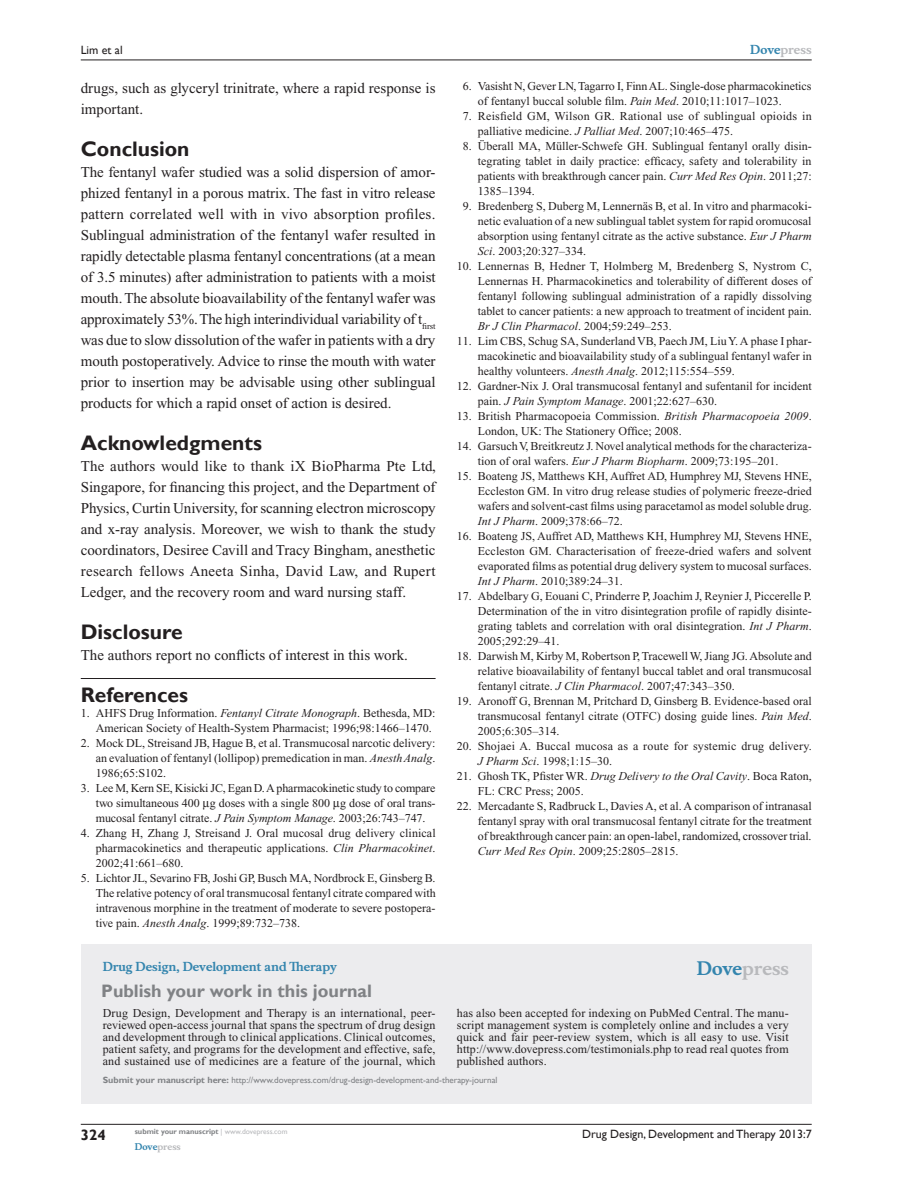
<style>
.page{position:relative;width:918px;height:1188px;background:#fff}
.page>*{position:absolute;margin:0;border:0;box-sizing:border-box;transform-origin:0 0}
.RefH{font:700 21px "Gill Sans";color:#231f20}
.PromBx-H1{font:700 18px "Gill Sans";color:#808285}
.PromBx-Brand{font:700 18px "Musee";color:#b8b9bc}
.TxF{font:15px/21px "Times New Roman";color:#231f20;text-align:justify}
.Tx{font:15px/21px "Times New Roman";color:#231f20}
.t1{font:700 15px "Gill Sans";color:#231f20}
.RefNL2{font:12px/15px "Times New Roman";color:#231f20;text-align:justify}
.RefNL1{font:12px/15px "Times New Roman";color:#231f20;text-align:justify}
.PromBx-Tx{font:12px/12px "Times New Roman";letter-spacing:.01em;color:#231f20;text-align:justify}
.RefNL2-2{font:12px/15px "Times New Roman";letter-spacing:.02em;color:#231f20}
.t2{font:12px "Gill Sans";color:#231f20}
.PromBx-JrnlName{font:700 12px "Musee";color:#3485ae}
.t3{font:700 12px "Musee";color:#b8b9bc}
.PromBx-SubmitMssWebA{font:9px "Gill Sans";color:#808285}
.t4{font:700 9px "Musee";color:#b8b9bc}
.t5{font:700 7.5px "Gill Sans";color:#808285}
.s1{color:#3485ae}
.s2{font-style:italic}
.s3{font-weight:700}
.s4{font-weight:400;color:#b8b9bc}
</style>
<div class="page">
<hr style="left:81px;top:678px;width:355px;height:1px;background:#231f20">
<div style="left:81px;top:944px;width:731px;height:159px;background:#ececee"></div>
<hr style="left:81px;top:1124px;width:731px;height:1px;background:#231f20">
<hr style="left:81px;top:60px;width:731px;height:1px;background:#231f20">
<p class="t2" style="left:81px;top:43px;width:43px">Lim et al</p>
<p class="t3" style="left:750px;top:43px;width:63px"><span class="s1">Dove</span>press</p>
<p class="Tx" style="left:81px;top:77px;width:356px">drugs, such as glyceryl trinitrate, where a rapid response is important.</p>
<h1 class="RefH" style="left:81px;top:136px;width:110px">Conclusion</h1>
<p class="TxF" style="left:81px;top:161px;width:356px">The fentanyl wafer studied was a solid dispersion of amor&shy;phized fentanyl in a porous matrix. The fast in vitro release pattern correlated well with in vivo absorption profiles.<br>Sublingual administration of the fentanyl wafer resulted in rapidly detectable plasma fentanyl concentrations (at a mean of 3.5 minutes) after administration to patients with a moist mouth. The absolute bioavailability of the fentanyl wafer was approximately 53%. The high interindividual variability of t<sub>first </sub>was due to slow dissolution of the wafer in patients with a dry mouth postoperatively. Advice to rinse the mouth with water prior to insertion may be advisable using other sublingual products for which a rapid onset of action is desired.</p>
<h1 class="RefH" style="left:81px;top:430px;width:183px">Acknowledgments</h1>
<p class="TxF" style="left:81px;top:455px;width:357px">The authors would like to thank iX BioPharma Pte Ltd, Singapore, for financing this project, and the Department of Physics, Curtin University, for scanning electron microscopy and x-ray analysis. Moreover, we wish to thank the study coordinators, Desiree Cavill and Tracy Bingham, anesthetic research fellows Aneeta Sinha, David Law, and Rupert Ledger, and the recovery room and ward nursing staff.</p>
<h1 class="RefH" style="left:81px;top:619px;width:103px">Disclosure</h1>
<p class="TxF" style="left:81px;top:644px;width:329px">The authors report no conflicts of interest in this work.</p>
<p class="RefH" style="left:81px;top:682px;width:109px">References</p>
<p class="RefNL1" style="left:96px;top:705px;width:341px;text-indent:-15px">1. AHFS Drug Information. <span class="s2">Fentanyl Citrate Monograph</span>. Bethesda, MD:<br>American Society of Health-System Pharmacist; 1996;98:1466–1470.</p>
<p class="RefNL1" style="left:96px;top:735px;width:341px;text-indent:-15px">2. Mock DL, Streisand JB, Hague B, et al. Transmucosal narcotic delivery: an evaluation of fentanyl (lollipop) premedication in man. <span class="s2">Anesth Analg</span>.<br>1986;65:S102.</p>
<p class="RefNL1" style="left:96px;top:780px;width:341px;text-indent:-15px">3. Lee M, Kern SE, Kisicki JC, Egan D. A pharmacokinetic study to compare two simultaneous 400 g doses with a single 800 g dose of oral trans&shy;mucosal fentanyl citrate. <span class="s2">J Pain Symptom Manage</span>. 2003;26:743–747.</p>
<p class="RefNL1" style="left:96px;top:825px;width:341px;text-indent:-15px">4. Zhang H, Zhang J, Streisand J. Oral mucosal drug delivery clinical pharmacokinetics and therapeutic applications. <span class="s2">Clin Pharmacokinet</span>.<br>2002;41:661–680.</p>
<p class="RefNL1" style="left:96px;top:870px;width:342px;text-indent:-15px">5. Lichtor JL, Sevarino FB, Joshi GP, Busch MA, Nordbrock E, Ginsberg B.<br>The relative potency of oral transmucosal fentanyl citrate compared with intravenous morphine in the treatment of moderate to severe postopera&shy;tive pain. <span class="s2">Anesth Analg</span>. 1999;89:732–738.</p>
<p class="RefNL2" style="left:478px;top:79px;width:335px;text-indent:-15px">6. Vasisht N, Gever LN, Tagarro I, Finn AL. Single-dose pharmacokinetics of fentanyl buccal soluble film. <span class="s2">Pain Med</span>. 2010;11:1017–1023.</p>
<p class="RefNL2-2" style="left:478px;top:109px;width:335px;text-indent:-15px">7. Reisfield GM, Wilson GR. Rational use of sublingual opioids in palliative medicine. <span class="s2">J Palliat Med</span>. 2007;10:465–475.</p>
<p class="RefNL2" style="left:478px;top:139px;width:335px;text-indent:-15px">8. Überall MA, Müller-Schwefe GH. Sublingual fentanyl orally disin&shy;tegrating tablet in daily practice: efficacy, safety and tolerability in patients with breakthrough cancer pain. <span class="s2">Curr Med Res Opin</span>. 2011;27:<br>1385–1394.</p>
<p class="RefNL2" style="left:478px;top:199px;width:335px;text-indent:-15px">9. Bredenberg S, Duberg M, Lennernäs B, et al. In vitro and pharmacoki&shy;netic evaluation of a new sublingual tablet system for rapid oromucosal absorption using fentanyl citrate as the active substance. <span class="s2">Eur J Pharm Sci</span>. 2003;20:327–334.</p>
<p class="RefNL2" style="left:478px;top:259px;width:335px;text-indent:-21px">10. Lennernas B, Hedner T, Holmberg M, Bredenberg S, Nystrom C, Lennernas H. Pharmacokinetics and tolerability of different doses of fentanyl following sublingual administration of a rapidly dissolving tablet to cancer patients: a new approach to treatment of incident pain.<br><span class="s2">Br J Clin Pharmacol</span>. 2004;59:249–253.</p>
<p class="RefNL2" style="left:478px;top:334px;width:335px;text-indent:-21px">11. Lim CBS, Schug SA, Sunderland VB, Paech JM, Liu Y. A phase I phar&shy;macokinetic and bioavailability study of a sublingual fentanyl wafer in healthy volunteers. <span class="s2">Anesth Analg</span>. 2012;115:554–559.</p>
<p class="RefNL2" style="left:478px;top:379px;width:335px;text-indent:-21px">12. Gardner-Nix J. Oral transmucosal fentanyl and sufentanil for incident pain. <span class="s2">J Pain Symptom Manage</span>. 2001;22:627–630.</p>
<p class="RefNL2" style="left:478px;top:409px;width:335px;text-indent:-21px">13. British Pharmacopoeia Commission. <span class="s2">British Pharmacopoeia 2009</span>.<br>London, UK: The Stationery Office; 2008.</p>
<p class="RefNL2" style="left:478px;top:439px;width:335px;text-indent:-21px">14. Garsuch V, Breitkreutz J. Novel analytical methods for the characteriza&shy;tion of oral wafers. <span class="s2">Eur J Pharm Biopharm</span>. 2009;73:195–201.</p>
<p class="RefNL2" style="left:478px;top:469px;width:335px;text-indent:-21px">15. Boateng JS, Matthews KH, Auffret AD, Humphrey MJ, Stevens HNE, Eccleston GM. In vitro drug release studies of polymeric freeze-dried wafers and solvent-cast films using paracetamol as model soluble drug.<br><span class="s2">Int J Pharm</span>. 2009;378:66–72.</p>
<p class="RefNL2" style="left:478px;top:529px;width:335px;text-indent:-21px">16. Boateng JS, Auffret AD, Matthews KH, Humphrey MJ, Stevens HNE, Eccleston GM. Characterisation of freeze-dried wafers and solvent evaporated films as potential drug delivery system to mucosal surfaces.<br><span class="s2">Int J Pharm</span>. 2010;389:24–31.</p>
<p class="RefNL2" style="left:478px;top:589px;width:335px;text-indent:-21px">17. Abdelbary G, Eouani C, Prinderre P, Joachim J, Reynier J, Piccerelle P.<br>Determination of the in vitro disintegration profile of rapidly disinte&shy;grating tablets and correlation with oral disintegration. <span class="s2">Int J Pharm</span>.<br>2005;292:29–41.</p>
<p class="RefNL2" style="left:478px;top:649px;width:335px;text-indent:-21px">18. Darwish M, Kirby M, Robertson P, Tracewell W, Jiang JG. Absolute and relative bioavailability of fentanyl buccal tablet and oral transmucosal fentanyl citrate. <span class="s2">J Clin Pharmacol</span>. 2007;47:343–350.</p>
<p class="RefNL2" style="left:478px;top:694px;width:335px;text-indent:-21px">19. Aronoff G, Brennan M, Pritchard D, Ginsberg B. Evidence-based oral transmucosal fentanyl citrate (OTFC) dosing guide lines. <span class="s2">Pain Med</span>.<br>2005;6:305–314.</p>
<p class="RefNL2" style="left:478px;top:739px;width:335px;text-indent:-21px">20. Shojaei A. Buccal mucosa as a route for systemic drug delivery.<br><span class="s2">J Pharm Sci</span>. 1998;1:15–30.</p>
<p class="RefNL2" style="left:478px;top:769px;width:335px;text-indent:-21px">21. Ghosh TK, Pfister WR. <span class="s2">Drug Delivery to the Oral Cavity</span>. Boca Raton,<br>FL: CRC Press; 2005.</p>
<p class="RefNL2" style="left:478px;top:799px;width:335px;text-indent:-21px">22. Mercadante S, Radbruck L, Davies A, et al. A comparison of intranasal fentanyl spray with oral transmucosal fentanyl citrate for the treatment of breakthrough cancer pain: an open-label, randomized, crossover trial.<br><span class="s2">Curr Med Res Opin</span>. 2009;25:2805–2815.</p>
<p class="PromBx-JrnlName" style="left:103px;top:959px;width:236px">Drug Design, Development and Therapy</p>
<p class="PromBx-H1" style="left:101px;top:980px;width:272px">Publish your work in this journal</p>
<p class="PromBx-Brand" style="left:697px;top:958px;width:94px"><span class="s1">Dove</span>press</p>
<p class="PromBx-Tx" style="left:103px;top:1007px;width:334px">Drug Design, Development and Therapy is an international, peer&shy;reviewed open-access journal that spans the spectrum of drug design and development through to clinical applications. Clinical outcomes, patient safety, and programs for the development and effective, safe, and sustained use of medicines are a feature of the journal, which</p>
<p class="PromBx-Tx" style="left:457px;top:1007px;width:333px">has also been accepted for indexing on PubMed Central. The manu&shy;script management system is completely online and includes a very quick and fair peer-review system, which is all easy to use. Visit http://www.dovepress.com/testimonials.php to read real quotes from published authors.</p>
<p class="PromBx-SubmitMssWebA" style="left:103px;top:1075px;width:396px"><span class="s3">Submit your manuscript here:</span> http://www.dovepress.com/drug-design-development-and-therapy-journal</p>
<p class="t1" style="left:81px;top:1126px;width:26px">324</p>
<p class="t5" style="left:135px;top:1127px;width:154px">submit your manuscript <span class="s4">| www.dovepress.com</span></p>
<p class="t4" style="left:135px;top:1141px;width:48px"><span class="s1">Dove</span>press</p>
<p class="t2" style="left:582px;top:1127px;width:231px">Drug Design, Development and Therapy 2013:7</p>
</div>
